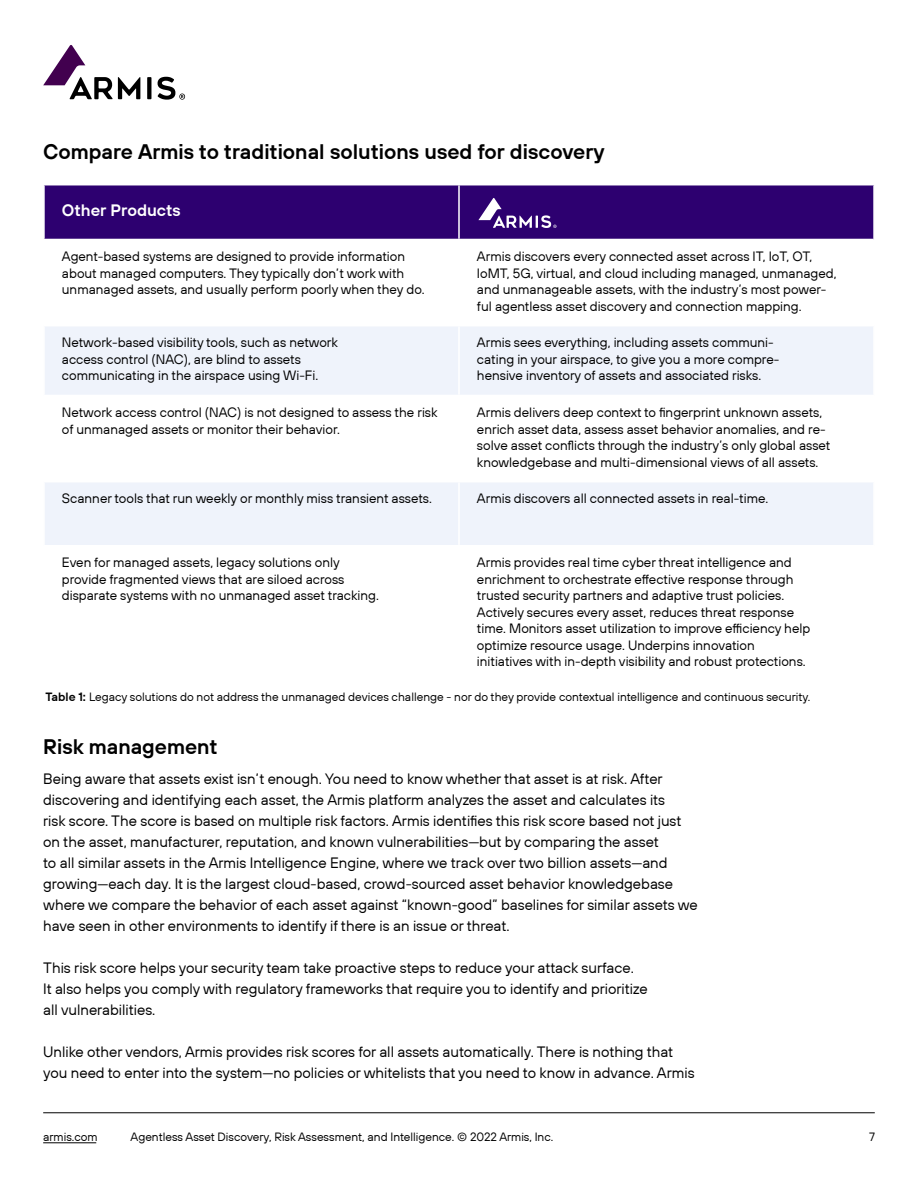
<style>
.page{position:relative;width:918px;height:1188px;background:#fff}
.page>*{position:absolute;margin:0;border:0;box-sizing:border-box;transform-origin:0 0}
.t1{font:600 21px "TT Hoves";color:#000}
.t2{font:600 16.5px "TT Hoves";color:#fff}
.t3{font:15px/21px "TT Hoves";color:#000}
.t4{font:13.5px/16.5px "TT Hoves";color:#000}
.t5{font:12px "TT Hoves";color:#000}
.s1{font-weight:600}
</style>
<div class="page">
<hr style="left:43px;top:1142px;width:53px;height:1px;background:#000">
<hr style="left:43px;top:1112px;width:832px;height:1px;background:#000">
<svg style="left:43px;top:45px;width:97px;height:54px"></svg>
<svg style="left:147px;top:77px;width:4px;height:22px"></svg>
<svg style="left:157px;top:77px;width:28px;height:23px"></svg>
<div style="left:45px;top:185px;width:828px;height:54px;background:#2d0070"></div>
<svg style="left:45px;top:327px;width:828px;height:218px;fill:#eff3fb"></svg>
<hr style="left:458px;top:185px;width:2px;height:54px;background:#fff">
<hr style="left:458px;top:326px;width:2px;height:69px;background:#fff">
<hr style="left:43px;top:395px;width:416px;height:1px;background:#fff">
<hr style="left:459px;top:395px;width:416px;height:1px;background:#fff">
<hr style="left:458px;top:396px;width:2px;height:85px;background:#fff">
<hr style="left:43px;top:481px;width:416px;height:1px;background:#fff">
<hr style="left:459px;top:481px;width:416px;height:1px;background:#fff">
<hr style="left:458px;top:482px;width:2px;height:63px;background:#fff">
<svg style="left:478px;top:198px;width:78px;height:30px"></svg>
<h1 class="t1" style="left:43px;top:138px;width:563px">Compare Armis to traditional solutions used for discovery</h1>
<p class="t2" style="left:62px;top:200px;width:120px">Other Products</p>
<p class="t4" style="left:62px;top:248px;width:364px">Agent-based systems are designed to provide information about managed computers. They typically don’t work with unmanaged assets, and usually perform poorly when they do.</p>
<p class="t4" style="left:477px;top:248px;width:361px">Armis discovers every connected asset across IT, IoT, OT, IoMT, 5G, virtual, and cloud including managed, unmanaged, and unmanageable assets, with the industry’s most power&shy;ful agentless asset discovery and connection mapping.</p>
<p class="t4" style="left:62px;top:334px;width:278px">Network-based visibility tools, such as network access control (NAC), are blind to assets communicating in the airspace using Wi-Fi.</p>
<p class="t4" style="left:477px;top:334px;width:304px">Armis sees everything, including assets communi&shy;cating in your airspace, to give you a more compre&shy;hensive inventory of assets and associated risks.</p>
<p class="t4" style="left:62px;top:404px;width:377px">Network access control (NAC) is not designed to assess the risk of unmanaged assets or monitor their behavior.</p>
<p class="t4" style="left:477px;top:404px;width:355px">Armis delivers deep context to fingerprint unknown assets, enrich asset data, assess asset behavior anomalies, and re&shy;solve asset conflicts through the industry’s only global asset knowledgebase and multi-dimensional views of all assets.</p>
<p class="t4" style="left:62px;top:490px;width:371px">Scanner tools that run weekly or monthly miss transient assets.</p>
<p class="t4" style="left:477px;top:490px;width:293px">Armis discovers all connected assets in real-time.</p>
<p class="t4" style="left:62px;top:554px;width:318px">Even for managed assets, legacy solutions only provide fragmented views that are siloed across disparate systems with no unmanaged asset tracking.</p>
<p class="t4" style="left:477px;top:554px;width:335px">Armis provides real time cyber threat intelligence and enrichment to orchestrate effective response through trusted security partners and adaptive trust policies.<br>Actively secures every asset, reduces threat response time. Monitors asset utilization to improve efficiency help optimize resource usage. Underpins innovation initiatives with in-depth visibility and robust protections.</p>
<p class="t5" style="left:46px;top:689px;width:766px"><span class="s1">Table 1:</span> Legacy solutions do not address the unmanaged devices challenge - nor do they provide contextual intelligence and continuous security.</p>
<h1 class="t1" style="left:43px;top:733px;width:176px">Risk management</h1>
<p class="t3" style="left:43px;top:768px;width:656px">Being aware that assets exist isn’t enough. You need to know whether that asset is at risk. After discovering and identifying each asset, the Armis platform analyzes the asset and calculates its<br>risk score. The score is based on multiple risk factors. Armis identifies this risk score based not just on the asset, manufacturer, reputation, and known vulnerabilities—but by comparing the asset<br>to all similar assets in the Armis Intelligence Engine, where we track over two billion assets—and growing—each day. It is the largest cloud-based, crowd-sourced asset behavior knowledgebase where we compare the behavior of each asset against “known-good” baselines for similar assets we have seen in other environments to identify if there is an issue or threat.</p>
<p class="t3" style="left:43px;top:957px;width:606px">This risk score helps your security team take proactive steps to reduce your attack surface.<br>It also helps you comply with regulatory frameworks that require you to identify and prioritize all vulnerabilities.</p>
<p class="t3" style="left:43px;top:1041px;width:653px">Unlike other vendors, Armis provides risk scores for all assets automatically. There is nothing that you need to enter into the system—no policies or whitelists that you need to know in advance. Armis</p>
<p class="t5" style="left:43px;top:1129px;width:56px">armis.com</p>
<p class="t5" style="left:131px;top:1129px;width:424px">Agentless Asset Discovery, Risk Assessment, and Intelligence. © 2022 Armis, Inc.</p>
<p class="t5" style="left:869px;top:1129px;width:7px">7</p>
</div>
